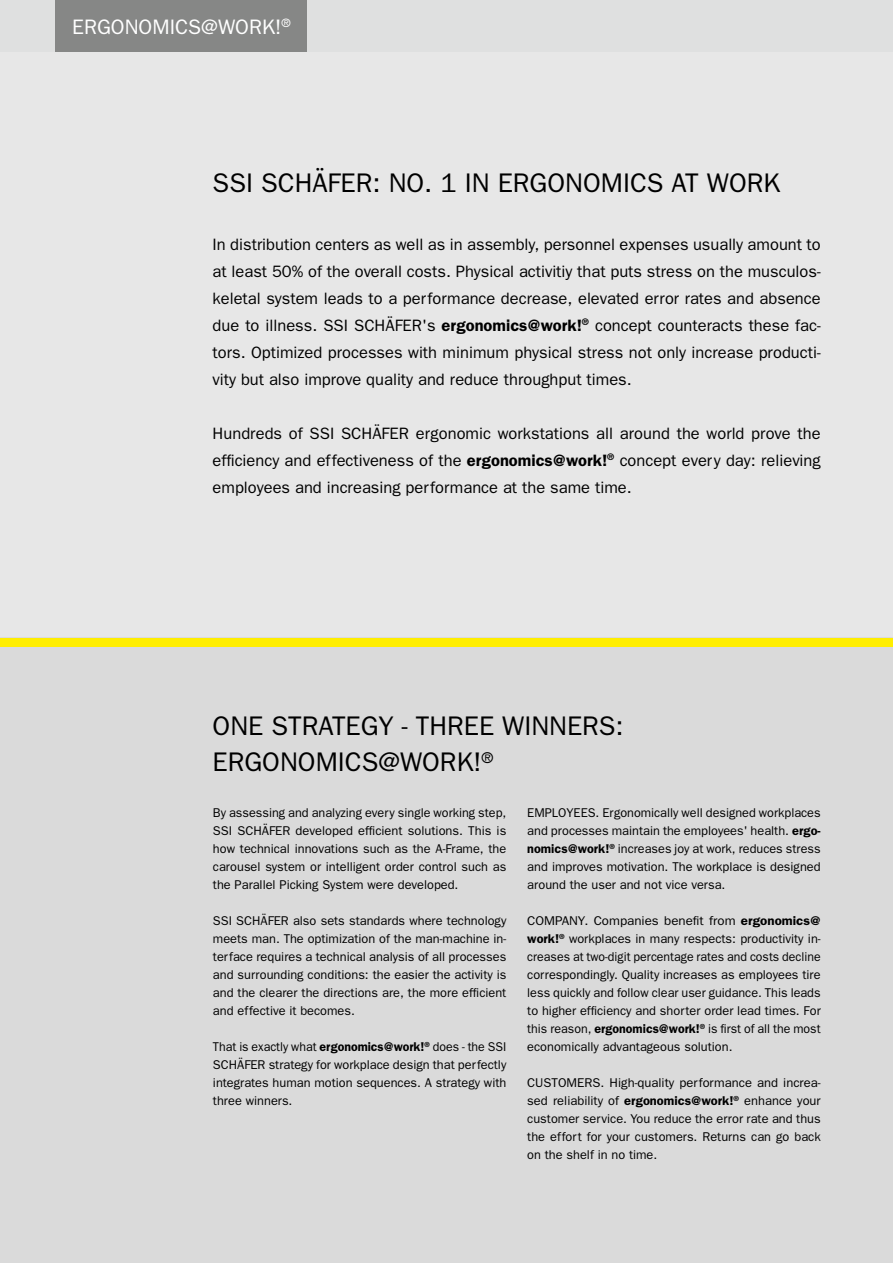
<style>
.page{position:relative;width:893px;height:1263px;background:#e7e7e7}
.page>*{position:absolute;margin:0;border:0;box-sizing:border-box;transform-origin:0 0}
.t1{font:27px/36px "Franklin Gothic";color:#000}
.t2{font:21px "Franklin Gothic";color:#fff}
.t3{font:16.5px/27px "Franklin Gothic";color:#000;text-align:justify}
.t4{font:12.75px/18px "Franklin Gothic";color:#000;text-align:justify}
.t5{font:12.75px/18px "Franklin Gothic";color:#000;text-align:justify;scale:1.04 1}
.s1{font-weight:600}
</style>
<div class="page">
<div style="left:0;top:638px;width:893px;height:625px;background:#dadada"></div>
<div style="left:0;top:0;width:893px;height:51px;background:#dfe0e0"></div>
<div style="left:55px;top:0;width:252px;height:51px;background:#868786"></div>
<div style="left:0;top:638px;width:893px;height:8px;background:#fe0"></div>
<h2 class="t2" style="left:72px;top:15px;width:220px">ERGONOMICS@WORK!<sup>®</sup></h2>
<h1 class="t1" style="left:213px;top:165px;width:569px">SSI SCHÄFER: NO. 1 IN ERGONOMICS AT WORK</h1>
<p class="t3" style="left:213px;top:230px;width:610px">In distribution centers as well as in assembly, personnel expenses usually amount to at least 50% of the overall costs. Physical activitiy that puts stress on the musculos&shy;keletal system leads to a performance decrease, elevated error rates and absence due to illness. SSI SCHÄFER's <span class="s1">ergonomics@work!</span><sup>®</sup> concept counteracts these fac&shy;tors. Optimized processes with minimum physical stress not only increase producti&shy;vity but also improve quality and reduce throughput times.</p>
<p class="t3" style="left:213px;top:419px;width:610px">Hundreds of SSI SCHÄFER ergonomic workstations all around the world prove the efficiency and effectiveness of the <span class="s1">ergonomics@work!</span><sup>®</sup> concept every day: relieving employees and increasing performance at the same time.</p>
<h1 class="t1" style="left:213px;top:708px;width:413px">ONE STRATEGY - THREE WINNERS:<br>ERGONOMICS@WORK!<sup>®</sup></h1>
<p class="t4" style="left:213px;top:804px;width:295px">By assessing and analyzing every single working step, SSI SCHÄFER developed efficient solutions. This is how technical innovations such as the A-Frame, the carousel system or intelligent order control such as the Parallel Picking System were developed.</p>
<p class="t4" style="left:213px;top:912px;width:295px">SSI SCHÄFER also sets standards where technology meets man. The optimization of the man-machine in&shy;terface requires a technical analysis of all processes and surrounding conditions: the easier the activity is and the clearer the directions are, the more efficient and effective it becomes.</p>
<p class="t4" style="left:213px;top:1038px;width:295px">That is exactly what <span class="s1">ergonomics@work!</span><sup>®</sup> does - the SSI SCHÄFER strategy for workplace design that perfectly integrates human motion sequences. A strategy with three winners.</p>
<p class="t4" style="left:527px;top:804px;width:295px">EMPLOYEES. Ergonomically well designed workplaces and processes maintain the employees' health. <span class="s1">ergo&shy;nomics@work!</span><sup>®</sup> increases joy at work, reduces stress and improves motivation. The workplace is designed around the user and not vice versa.</p>
<p class="t5" style="left:527px;top:912px;width:284px">COMPANY. Companies benefit from <span class="s1">ergonomics@ work!</span><sup>®</sup> workplaces in many respects: productivity in&shy;creases at two-digit percentage rates and costs decline correspondingly. Quality increases as employees tire less quickly and follow clear user guidance. This leads to higher efficiency and shorter order lead times. For this reason, <span class="s1">ergonomics@work!</span><sup>®</sup> is first of all the most economically advantageous solution.</p>
<p class="t4" style="left:527px;top:1074px;width:295px">CUSTOMERS. High-quality performance and increa&shy;sed reliability of <span class="s1">ergonomics@work!</span><sup>®</sup> enhance your customer service. You reduce the error rate and thus the effort for your customers. Returns can go back on the shelf in no time.</p>
</div>
